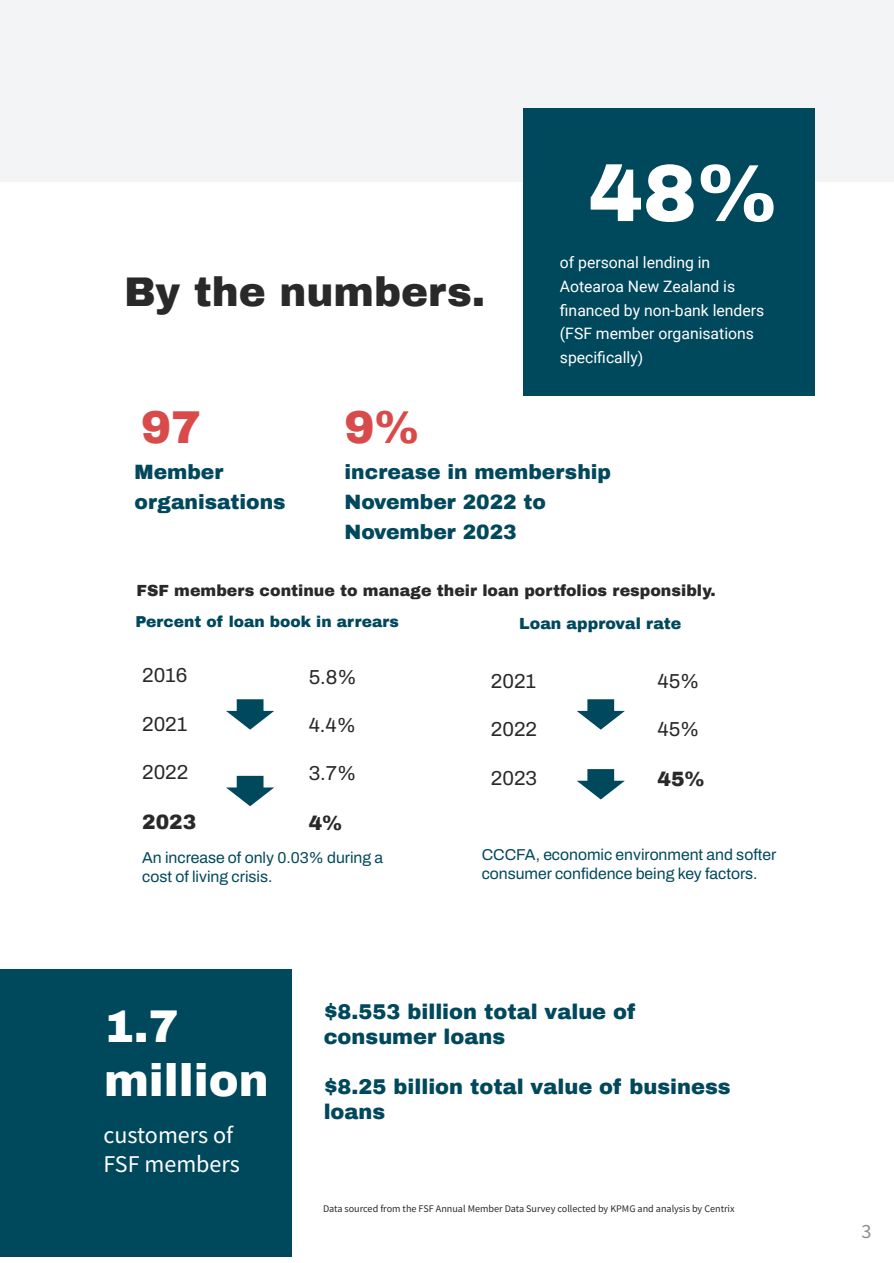
<style>
.page{position:relative;width:894px;height:1263px;background:#fff}
.page>*{position:absolute;margin:0;border:0;box-sizing:border-box;transform-origin:0 0}
.t1{font:900 81px "Archivo";color:#fff}
.t2{font:900 45px "Archivo";color:#d94b4b}
.t3{font:900 44.85px/54px "Archivo";color:#fff}
.t4{font:900 40.5px "Archivo";color:#292929}
.t5{font:24px/29.4px "Source Sans Pro";color:#fff}
.t6{font:900 21px/25.3px "Archivo";color:#00485c}
.t7{font:900 20.25px/30.5px "Archivo";color:#00485c}
.t8{font:600 20.25px "Archivo";color:#292929}
.t9{font:900 20.25px "Archivo";color:#292929}
.t10{font:20.25px "Source Sans Pro";color:#8f8f8f}
.t11{font:600 15.75px/19.2px "Archivo";color:#00485c}
.t12{font:15.75px/23.7px "Roboto";color:#fff}
.t13{font:900 15.75px "Archivo";color:#292929}
.t14{font:900 15.75px "Archivo";color:#00485c}
.t15{font:900 15.45px "Archivo";color:#00485c}
.t16{font:10.2px "Source Sans Pro";color:#2b2b2b}
</style>
<div class="page">
<div style="left:0;top:969px;width:292px;height:288px;background:#00485c"></div>
<div style="left:0;top:0;width:894px;height:181px;background:#f2f4f5"></div>
<div style="left:523px;top:108px;width:291px;height:288px;background:#00485c"></div>
<svg style="left:226px;top:699px;width:48px;height:31px"></svg>
<svg style="left:226px;top:776px;width:48px;height:30px"></svg>
<svg style="left:577px;top:699px;width:48px;height:31px"></svg>
<svg style="left:577px;top:769px;width:48px;height:30px"></svg>
<h3 class="t4" style="left:124px;top:270px;width:363px">By the numbers.</h3>
<h2 class="t2" style="left:141px;top:403px;width:62px">97</h2>
<h2 class="t2" style="left:345px;top:403px;width:77px">9%</h2>
<h1 class="t1" style="left:589px;top:150px;width:191px">48%</h1>
<p class="t12" style="left:560px;top:251px;width:206px">of personal lending in<br>Aotearoa New Zealand is<br>fi nanced by non-bank lenders (FSF member organisations specifi cally)</p>
<p class="t7" style="left:135px;top:457px;width:153px">Member organisations</p>
<p class="t7" style="left:345px;top:457px;width:268px">increase in membership<br>November 2022 to<br>November 2023</p>
<p class="t13" style="left:137px;top:582px;width:581px">FSF members continue to manage their loan portfolios responsibly.</p>
<p class="t15" style="left:135px;top:613px;width:265px">Percent of loan book in arrears</p>
<p class="t8" style="left:142px;top:665px;width:47px">2016</p>
<p class="t8" style="left:142px;top:713px;width:47px">2021</p>
<p class="t8" style="left:142px;top:761px;width:48px">2022</p>
<p class="t9" style="left:142px;top:811px;width:56px">2023</p>
<p class="t8" style="left:309px;top:666px;width:50px">5.8%</p>
<p class="t8" style="left:309px;top:714px;width:49px">4.4%</p>
<p class="t8" style="left:309px;top:763px;width:49px">3.7%</p>
<p class="t9" style="left:309px;top:812px;width:35px">4%</p>
<p class="t11" style="left:142px;top:848px;width:242px">An increase of only 0.03% during a cost of living crisis.</p>
<p class="t14" style="left:519px;top:616px;width:163px">Loan approval rate</p>
<p class="t8" style="left:491px;top:670px;width:47px">2021</p>
<p class="t8" style="left:491px;top:719px;width:48px">2022</p>
<p class="t8" style="left:491px;top:767px;width:48px">2023</p>
<p class="t8" style="left:657px;top:670px;width:44px">45%</p>
<p class="t8" style="left:657px;top:719px;width:44px">45%</p>
<p class="t9" style="left:657px;top:768px;width:49px">45%</p>
<p class="t11" style="left:482px;top:845px;width:296px">CCCFA, economic environment and softer consumer confidence being key factors.</p>
<h3 class="t3" style="left:104px;top:1000px;width:166px">1.7 million</h3>
<h3 class="t5" style="left:104px;top:1119px;width:138px">customers of<br>FSF members</h3>
<h3 class="t6" style="left:324px;top:999px;width:313px">$8.553 billion total value of consumer loans</h3>
<h3 class="t6" style="left:324px;top:1075px;width:409px;line-height:24.9px">$8.25 billion total value of business loans</h3>
<p class="t16" style="left:323px;top:1201px;width:413px">Data sourced from the FSF Annual Member Data Survey collected by KPMG and analysis by Centrix</p>
<p class="t10" style="left:861px;top:1217px;width:12px">3</p>
</div>
